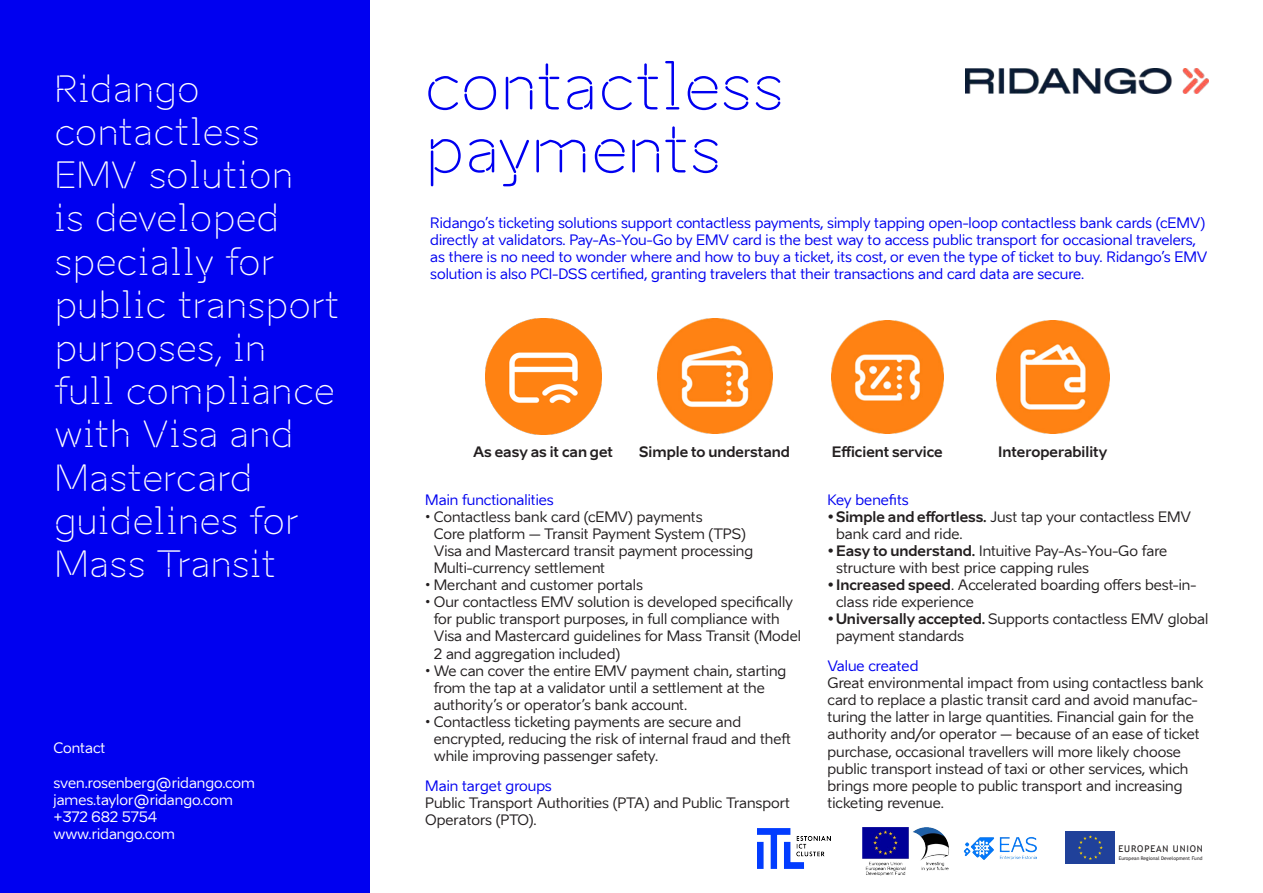
<style>
.page{position:relative;width:1263px;height:893px;background:#fff}
.page>*{position:absolute;margin:0;border:0;box-sizing:border-box;transform-origin:0 0}
.sisu_punktidega{font:63px/63px "Aino Headline";color:#0000f0}
.Sisu_SININE{font:36px/43.2px "Aino Headline";color:#fff}
.sisu_punktidega-2{font:14.25px/17.1px "Aino";color:#231f20}
.sisu_punktidega-3{font:14.25px/17.1px "Aino";color:#0000f0}
.Sissejuhatus_sisu{font:14.25px "Aino";color:#fff}
.sisu_punktidega-4{font:700 14.25px "Aino";color:#231f20}
.Paragraph_Style_1{font:14.25px "Aino";color:#0000f0}
.t1{font:9.3px "Trebuchet MS";letter-spacing:.09em;color:#231f20}
.t2{font:4.95px "Trebuchet MS";letter-spacing:.005em;color:#231f20}
.s1{font-weight:700}
</style>
<div class="page">
<div style="left:0;top:0;width:370px;height:893px;background:#0000f0"></div>
<img style="left:657px;top:318px;width:115px;height:116px">
<img style="left:485px;top:318px;width:116px;height:117px">
<img style="left:831px;top:321px;width:113px;height:112px">
<img style="left:997px;top:321px;width:112px;height:112px">
<img style="left:965px;top:68px;width:243px;height:25px">
<div style="left:1066px;top:831px;width:49px;height:33px;background:#20419a"></div>
<svg style="left:1078px;top:835px;width:25px;height:25px"></svg>
<img style="left:862px;top:827px;width:174px;height:48px">
<img style="left:758px;top:828px;width:72px;height:40px">
<p class="Sisu_SININE" style="left:54px;top:67px;width:287px">Ridango contactless<br>EMV solution<br>is developed specially for public transport purposes, in<br>full compliance with Visa and<br>Mastercard guidelines for<br>Mass Transit</p>
<p class="Sissejuhatus_sisu" style="left:54px;top:740px;width:53px">Contact</p>
<p class="Sissejuhatus_sisu" style="left:54px;top:774px;width:203px">sven.rosenberg@ridango.com</p>
<p class="Sissejuhatus_sisu" style="left:54px;top:791px;width:181px">james.taylor@ridango.com</p>
<p class="Sissejuhatus_sisu" style="left:54px;top:808px;width:105px">+372 682 5754</p>
<p class="Sissejuhatus_sisu" style="left:54px;top:825px;width:123px">www.ridango.com</p>
<p class="sisu_punktidega" style="left:424px;top:54px;width:362px">contactless payments</p>
<p class="sisu_punktidega-3" style="left:430px;top:214px;width:778px">Ridango’s ticketing solutions support contactless payments, simply tapping open-loop contactless bank cards (cEMV) directly at validators. Pay-As-You-Go by EMV card is the best way to access public transport for occasional travelers, as there is no need to wonder where and how to buy a ticket, its cost, or even the type of ticket to buy. Ridango’s EMV solution is also PCI-DSS certified, granting travelers that their transactions and card data are secure.</p>
<p class="sisu_punktidega-4" style="left:473px;top:442px;width:142px">As easy as it can get</p>
<p class="sisu_punktidega-4" style="left:639px;top:442px;width:152px">Simple to understand</p>
<p class="sisu_punktidega-4" style="left:832px;top:442px;width:112px">Efficient service</p>
<p class="sisu_punktidega-4" style="left:998px;top:442px;width:111px">Interoperability</p>
<p class="Paragraph_Style_1" style="left:425px;top:491px;width:130px">Main functionalities</p>
<p class="sisu_punktidega-2" style="left:434px;top:508px;width:321px;text-indent:-9px">• Contactless bank card (cEMV) payments<br>Core platform – Transit Payment System (TPS)<br>Visa and Mastercard transit payment processing Multi-currency settlement</p>
<p class="sisu_punktidega-2" style="left:425px;top:577px;width:219px">• Merchant and customer portals</p>
<p class="sisu_punktidega-2" style="left:434px;top:594px;width:369px;text-indent:-9px">• Our contactless EMV solution is developed specifically for public transport purposes, in full compliance with Visa and Mastercard guidelines for Mass Transit (Model 2 and aggregation included)</p>
<p class="sisu_punktidega-2" style="left:434px;top:662px;width:354px;text-indent:-9px">• We can cover the entire EMV payment chain, starting from the tap at a validator until a settlement at the authority’s or operator’s bank account.</p>
<p class="sisu_punktidega-2" style="left:434px;top:713px;width:359px;text-indent:-9px">• Contactless ticketing payments are secure and encrypted, reducing the risk of internal fraud and theft while improving passenger safety.</p>
<p class="Paragraph_Style_1" style="left:425px;top:777px;width:128px">Main target groups</p>
<p class="sisu_punktidega-2" style="left:425px;top:794px;width:366px">Public Transport Authorities (PTA) and Public Transport<br>Operators (PTO).</p>
<p class="Paragraph_Style_1" style="left:827px;top:491px;width:83px">Key benefits</p>
<p class="sisu_punktidega-2" style="left:836px;top:508px;width:356px;text-indent:-9px"><span class="s1">•Simple and effortless.</span> Just tap your contactless EMV bank card and ride.</p>
<p class="sisu_punktidega-2" style="left:836px;top:542px;width:333px;text-indent:-9px"><span class="s1">•Easy to understand.</span> Intuitive Pay-As-You-Go fare structure with best price capping rules</p>
<p class="sisu_punktidega-2" style="left:836px;top:577px;width:362px;text-indent:-9px"><span class="s1">• Increased speed</span>. Accelerated boarding offers best-in&shy;class ride experience</p>
<p class="sisu_punktidega-2" style="left:836px;top:611px;width:374px;text-indent:-9px"><span class="s1">•Universally accepted.</span> Supports contactless EMV global payment standards</p>
<p class="Paragraph_Style_1" style="left:827px;top:657px;width:92px">Value created</p>
<p class="sisu_punktidega-2" style="left:827px;top:675px;width:378px">Great environmental impact from using contactless bank card to replace a plastic transit card and avoid manufac&shy;turing the latter in large quantities. Financial gain for the authority and/or operator – because of an ease of ticket purchase, occasional travellers will more likely choose public transport instead of taxi or other services, which brings more people to public transport and increasing ticketing revenue.</p>
<p class="t1" style="left:1118px;top:843px;width:86px">EUROPEAN UNION</p>
<p class="t2" style="left:1119px;top:855px;width:85px">European Regional Development Fund</p>
</div>
